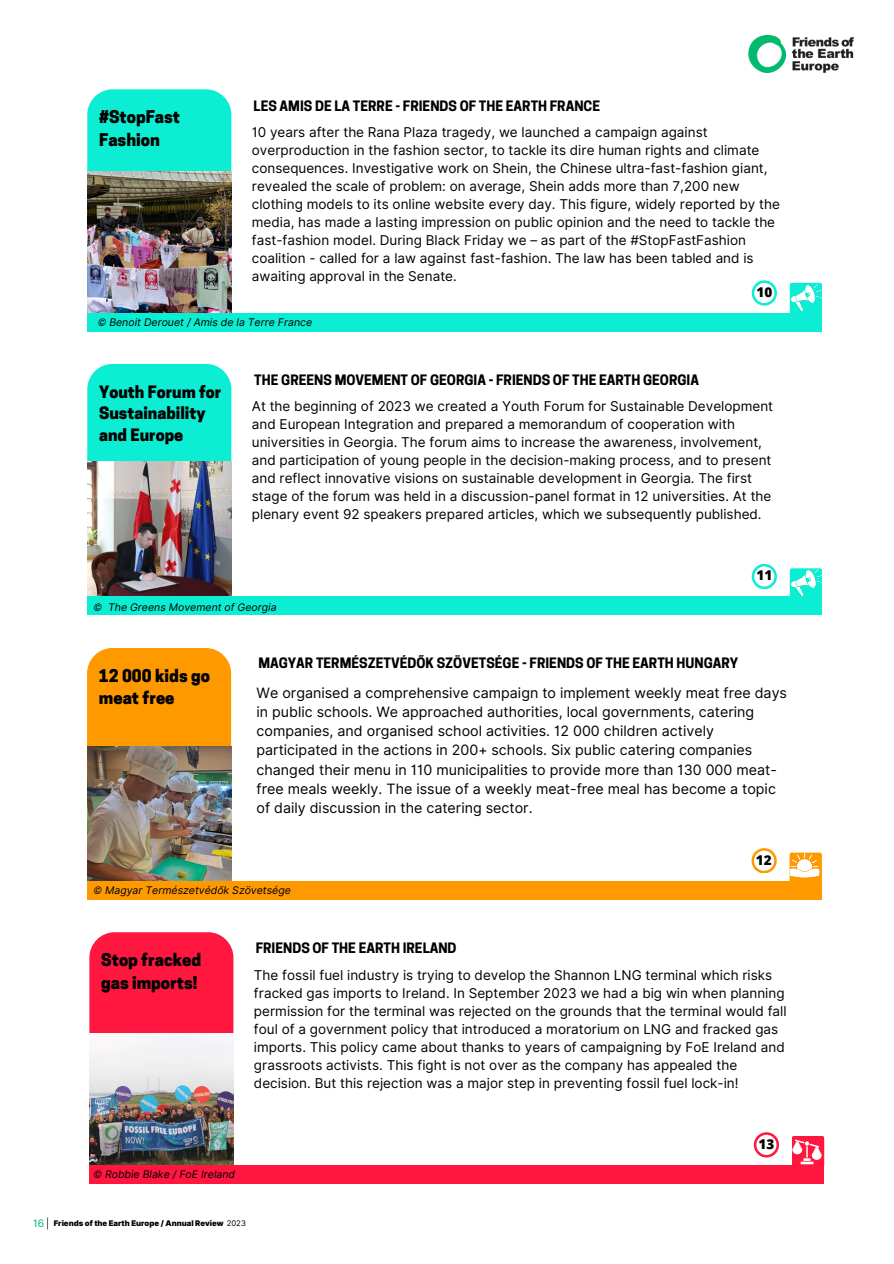
<style>
.page{position:relative;width:894px;height:1264px;background:#fff}
.page>*{position:absolute;margin:0;border:0;box-sizing:border-box;transform-origin:0 0}
.t1{font:800 16.5px/22.5px "Cooper Hewitt";color:#000}
.t2{font:800 16.05px/21.3px "Cooper Hewitt";color:#000}
.t3{font:14.25px/19.2px "Inter";color:#000}
.t4{font:13.5px/18px "Inter";color:#000}
.t5{font:700 13.5px "Cooper Hewitt";color:#000}
.t6{font:800 13.5px "Open Sans";color:#000}
.t7{font:italic 10.5px "Inter";color:#000}
.t8{font:10.35px "Inter";color:#02bb6e}
.t9{font:900 7.8px "Inter";color:#000}
.s1{font-weight:400}
</style>
<div class="page">
<img style="left:748px;top:35px;width:105px;height:38px">
<div style="left:87px;top:89px;width:144px;height:135px;background:#0beed3;border-radius:25px"></div>
<img style="left:87px;top:171px;width:144px;height:142px">
<div style="left:87px;top:313px;width:734px;height:19px;background:#0beed3"></div>
<svg style="left:751px;top:280px;width:25px;height:25px"></svg>
<div style="left:789px;top:283px;width:32px;height:32px;background:#0beed3;border-radius:2px"></div>
<div style="left:87px;top:364px;width:144px;height:134px;background:#0beed3;border-radius:25px"></div>
<img style="left:87px;top:462px;width:144px;height:134px">
<div style="left:87px;top:596px;width:734px;height:19px;background:#0beed3"></div>
<svg style="left:751px;top:564px;width:25px;height:24px"></svg>
<div style="left:789px;top:568px;width:32px;height:32px;background:#0beed3;border-radius:2px"></div>
<div style="left:87px;top:648px;width:144px;height:134px;background:#f90;border-radius:25px"></div>
<img style="left:87px;top:746px;width:144px;height:134px">
<div style="left:87px;top:880px;width:734px;height:19px;background:#f90"></div>
<svg style="left:751px;top:848px;width:25px;height:24px"></svg>
<div style="left:789px;top:852px;width:32px;height:32px;background:#f90;border-radius:2px"></div>
<div style="left:89px;top:932px;width:144px;height:134px;background:#ff1740;border-radius:25px"></div>
<img style="left:89px;top:1033px;width:144px;height:131px">
<div style="left:89px;top:1164px;width:735px;height:19px;background:#ff1740"></div>
<div style="left:791px;top:1135px;width:33px;height:33px;background:#ff1740;border-radius:2px"></div>
<svg style="left:753px;top:1132px;width:25px;height:24px"></svg>
<img style="left:791px;top:285px;width:30px;height:26px">
<img style="left:791px;top:570px;width:31px;height:26px">
<svg style="left:789px;top:852px;width:29px;height:25px"></svg>
<svg style="left:792px;top:1139px;width:29px;height:25px"></svg>
<svg style="left:47px;top:1217px;width:1px;height:12px"></svg>
<p class="t1" style="left:99px;top:108px;width:83px">#StopFast<br>Fashion</p>
<h3 class="t5" style="left:253px;top:100px;width:348px">LES AMIS DE LA TERRE - FRIENDS OF THE EARTH FRANCE</h3>
<h2 class="t4" style="left:252px;top:123px;width:529px">10 years after the Rana Plaza tragedy, we launched a campaign against overproduction in the fashion sector, to tackle its dire human rights and climate consequences. Investigative work on Shein, the Chinese ultra-fast-fashion giant, revealed the scale of problem: on average, Shein adds more than 7,200 new clothing models to its online website every day. This figure, widely reported by the media, has made a lasting impression on public opinion and the need to tackle the fast-fashion model. During Black Friday we – as part of the #StopFastFashion coalition - called for a law against fast-fashion. The law has been tabled and is awaiting approval in the Senate.</h2>
<h2 class="t6" style="left:756px;top:282px;width:17px">10</h2>
<h1 class="t7" style="left:98px;top:316px;width:216px">© Benoit Derouet / Amis de la Terre France</h1>
<p class="t2" style="left:99px;top:383px;width:123px">Youth Forum for<br>Sustainability and Europe</p>
<p class="t5" style="left:254px;top:374px;width:446px">THE GREENS MOVEMENT OF GEORGIA - FRIENDS OF THE EARTH GEORGIA</p>
<p class="t4" style="left:252px;top:397px;width:522px">At the beginning of 2023 we created a Youth Forum for Sustainable Development and European Integration and prepared a memorandum of cooperation with universities in Georgia. The forum aims to increase the awareness, involvement, and participation of young people in the decision-making process, and to present and reflect innovative visions on sustainable development in Georgia. The first stage of the forum was held in a discussion-panel format in 12 universities. At the plenary event 92 speakers prepared articles, which we subsequently published.</p>
<h4 class="t6" style="left:756px;top:566px;width:17px">11</h4>
<h1 class="t7" style="left:94px;top:600px;width:184px">© The Greens Movement of Georgia</h1>
<p class="t1" style="left:99px;top:666px;width:112px">12 000 kids go meat free</p>
<p class="t5" style="left:258px;top:658px;width:481px">MAGYAR TERMÉSZETVÉDŐK SZÖVETSÉGE - FRIENDS OF THE EARTH HUNGARY</p>
<h3 class="t3" style="left:256px;top:683px;width:532px">We organised a comprehensive campaign to implement weekly meat free days in public schools. We approached authorities, local governments, catering companies, and organised school activities. 12 000 children actively participated in the actions in 200+ schools. Six public catering companies changed their menu in 110 municipalities to provide more than 130 000 meat&shy;free meals weekly. The issue of a weekly meat-free meal has become a topic of daily discussion in the catering sector.</h3>
<p class="t6" style="left:755px;top:850px;width:17px">12</p>
<h2 class="t7" style="left:94px;top:883px;width:199px">© Magyar Természetvédők Szövetsége</h2>
<h4 class="t1" style="left:101px;top:950px;width:102px">Stop fracked gas imports!</h4>
<h2 class="t5" style="left:256px;top:943px;width:202px">FRIENDS OF THE EARTH IRELAND</h2>
<p class="t4" style="left:254px;top:965px;width:534px">The fossil fuel industry is trying to develop the Shannon LNG terminal which risks fracked gas imports to Ireland. In September 2023 we had a big win when planning permission for the terminal was rejected on the grounds that the terminal would fall foul of a government policy that introduced a moratorium on LNG and fracked gas imports. This policy came about thanks to years of campaigning by FoE Ireland and grassroots activists. This fight is not over as the company has appealed the decision. But this rejection was a major step in preventing fossil fuel lock-in!</p>
<h4 class="t7" style="left:94px;top:1167px;width:143px">© Robbie Blake / FoE Ireland</h4>
<h3 class="t8" style="left:33px;top:1216px;width:13px">16</h3>
<p class="t9" style="left:54px;top:1218px;width:194px">Friends of the Earth Europe / Annual Review <span class="s1">2023</span></p>
<h1 class="t6" style="left:758px;top:1134px;width:17px">13</h1>
</div>
